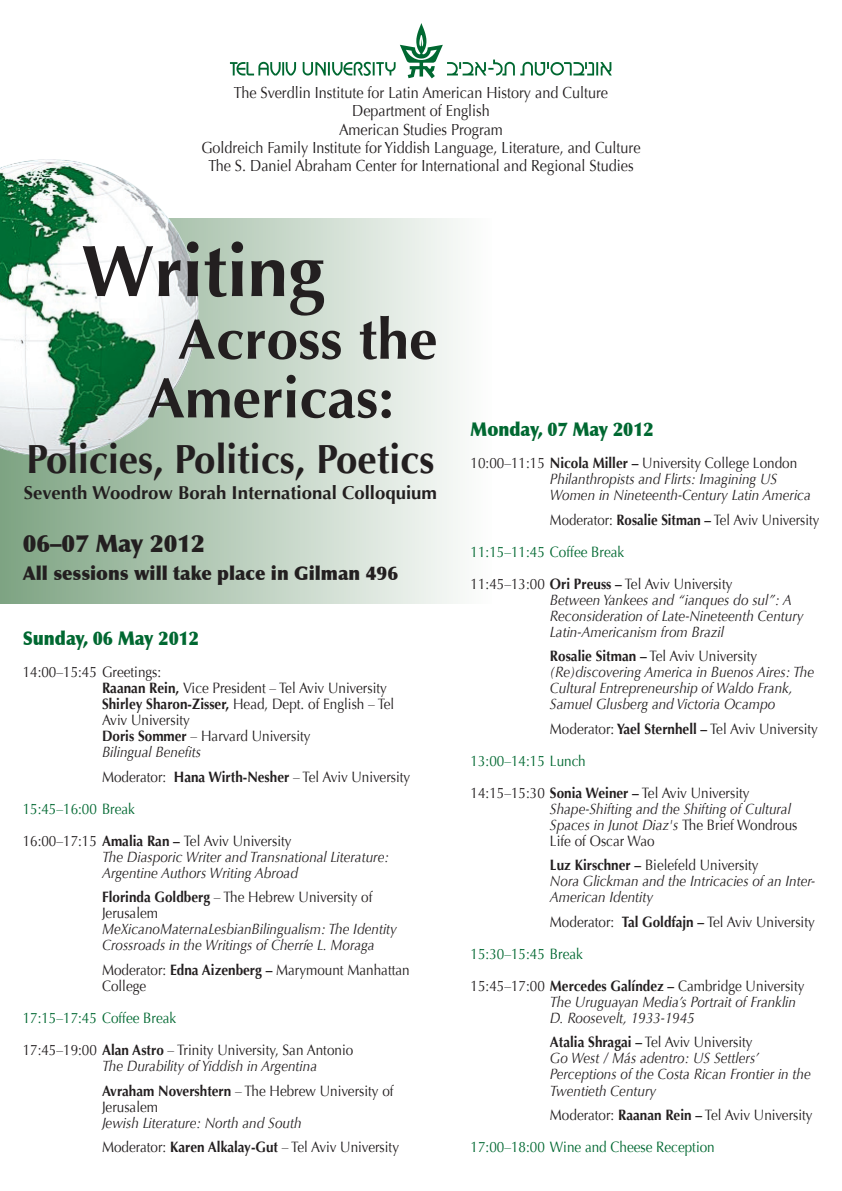
<style>
.page{position:relative;width:842px;height:1191px;background:#fff}
.page>*{position:absolute;margin:0;border:0;box-sizing:border-box;transform-origin:0 0}
.t1{font:700 73px "Optima";color:#231f20}
.t2{font:70.4px "TAULOGO";color:#006831}
.t3{font:700 57px/58.7px "Optima";color:#231f20}
.t4{font:700 40.6px "Optima";color:#231f20;scale:.95 1}
.t5{font:900 24px "Optima";color:#231f20;scale:.96 1}
.t6{font:900 19px "Optima";color:#231f20;scale:.96 1}
.t7{font:900 19px "Optima";color:#006831;scale:.9 1}
.t8{font:700 18.6px "Optima";color:#231f20}
.t9{font:16px/18px "Optima";color:#231f20;text-align:center;scale:.9 1}
.t10{font:italic 15px/16px "Optima";color:#231f20;scale:.9 1}
.t11{font:15px/16px "Optima";color:#231f20;scale:.9 1}
.t12{font:15px/32px "Optima";color:#231f20;scale:.88 1}
.t13{font:15px/32px "Optima";color:#006831;scale:.9 1}
.s1{font-weight:700}
.s2{font-style:italic}
.s3{color:#006831}
.s4{font-weight:700;font-style:normal}
.s5{font-style:normal}
.s6{color:#231f20}
.s7{font-weight:700;color:#231f20}
</style>
<div class="page">
<div style="left:0;top:218px;width:492px;height:386px;background:linear-gradient(to right,#7ea382,#fdfdfd)"></div>
<img style="left:0;top:159px;width:198px;height:297px">
<h2 class="t2" style="left:229px;top:10px;width:386px">a</h2>
<p class="t9" style="left:201px;top:84px;width:490px">The Sverdlin Institute for Latin American History and Culture Department of English<br>American Studies Program<br>Goldreich Family Institute for Yiddish Language, Literature, and Culture The S. Daniel Abraham Center for International and Regional Studies</p>
<h1 class="t1" style="left:81px;top:229px;width:245px">Writing</h1>
<h3 class="t3" style="left:147px;top:311px;width:292px;text-indent:31px">Across the<br>Americas:</h3>
<h3 class="t4" style="left:26px;top:435px;width:431px">Policies, Politics, Poetics</h3>
<p class="t8" style="left:24px;top:481px;width:415px">Seventh Woodrow Borah International Colloquium</p>
<h3 class="t5" style="left:23px;top:529px;width:191px">06–07 May 2012</h3>
<p class="t6" style="left:23px;top:561px;width:393px">All sessions will take place in Gilman 496</p>
<p class="t7" style="left:23px;top:627px;width:198px">Sunday, 06 May 2012</p>
<p class="t11" style="left:102px;top:664px;width:326px;text-indent:-79px">14:00–15:45 Greetings:<br><span class="s1">Raanan Rein,</span> Vice President – Tel Aviv University<br><span class="s1">Shirley Sharon-Zisser,</span> Head, Dept. of English – Tel<br>Aviv University<br><span class="s1">Doris Sommer</span> – Harvard University<br><span class="s2">Bilingual Benefits</span></p>
<p class="t11" style="left:23px;top:761px;width:432px;line-height:32px;text-indent:79px">Moderator: <span class="s1">Hana Wirth-Nesher</span> – Tel Aviv University<br><span class="s3">15:45–16:00 Break<br></span>16:00–17:15 <span class="s1">Amalia Ran –</span> Tel Aviv University</p>
<p class="t10" style="left:102px;top:849px;width:320px">The Diasporic Writer and Transnational Literature:<br>Argentine Authors Writing Abroad</p>
<p class="t11" style="left:102px;top:889px;width:302px"><span class="s1">Florinda Goldberg</span> – The Hebrew University of<br>Jerusalem</p>
<p class="t10" style="left:102px;top:921px;width:329px">MeXicanoMaternaLesbianBilingualism: The Identity<br>Crossroads in the Writings of Cherríe L. Moraga</p>
<p class="t11" style="left:102px;top:962px;width:343px">Moderator: <span class="s1">Edna Aizenberg –</span> Marymount Manhattan<br>College</p>
<p class="t11" style="left:23px;top:1002px;width:369px;line-height:32px"><span class="s3">17:15–17:45 Coffee Break<br></span>17:45–19:00 <span class="s1">Alan Astro</span> – Trinity University, San Antonio</p>
<p class="t10" style="left:102px;top:1053px;width:325px;line-height:24.5px">The Durability of Yiddish in Argentina<br><span class="s4">Avraham Novershtern</span> <span class="s5">– The Hebrew University of</span></p>
<p class="t11" style="left:102px;top:1098px;width:64px">Jerusalem</p>
<p class="t10" style="left:102px;top:1110px;width:332px;line-height:24.5px">Jewish Literature: North and South<br><span class="s5">Moderator:</span> <span class="s4">Karen Alkalay-Gut</span> <span class="s5">– Tel Aviv University</span></p>
<p class="t7" style="left:471px;top:418px;width:205px">Monday, 07 May 2012</p>
<p class="t10" style="left:550px;top:455px;width:291px;text-indent:-79px"><span class="s5">10:00–11:15</span> <span class="s4">Nicola Miller –</span> <span class="s5">University College London<br></span>Philanthropists and Flirts: Imagining US<br>Women in Nineteenth-Century Latin America</p>
<p class="t12" style="left:471px;top:504px;width:398px;text-indent:79px">Moderator: <span class="s1">Rosalie Sitman –</span> Tel Aviv University<br><span class="s3">11:15–11:45 Coffee Break<br></span>11:45–13:00 <span class="s1">Ori Preuss –</span> Tel Aviv University</p>
<p class="t10" style="left:550px;top:592px;width:283px">Between Yankees and “ianques do sul”: A<br>Reconsideration of Late-Nineteenth Century<br>Latin-Americanism from Brazil</p>
<p class="t10" style="left:550px;top:648px;width:295px"><span class="s4">Rosalie Sitman –</span> <span class="s5">Tel Aviv University </span>(Re)discovering America in Buenos Aires: The Cultural Entrepreneurship of Waldo Frank, Samuel Glusberg and Victoria Ocampo</p>
<p class="t11" style="left:471px;top:713px;width:387px;line-height:32px;text-indent:79px">Moderator: <span class="s1">Yael Sternhell –</span> Tel Aviv University<br><span class="s3">13:00–14:15 Lunch<br></span>14:15–15:30 <span class="s1">Sonia Weiner –</span> Tel Aviv University</p>
<p class="t10" style="left:550px;top:801px;width:276px">Shape-Shifting and the Shifting of Cultural<br>Spaces in Junot Diaz's <span class="s5">The Brief Wondrous<br>Life of Oscar Wao</span></p>
<p class="t10" style="left:550px;top:857px;width:296px"><span class="s4">Luz Kirschner –</span> <span class="s5">Bielefeld University<br></span>Nora Glickman and the Intricacies of an Inter-<br>American Identity</p>
<p class="t11" style="left:471px;top:906px;width:384px;line-height:32px;text-indent:79px">Moderator: <span class="s1">Tal Goldfajn –</span> Tel Aviv University<br><span class="s3">15:30–15:45 Break<br></span>15:45–17:00 <span class="s1">Mercedes Galíndez –</span> Cambridge University</p>
<p class="t10" style="left:550px;top:994px;width:275px">The Uruguayan Media’s Portrait of Franklin<br>D. Roosevelt, 1933-1945</p>
<p class="t10" style="left:550px;top:1034px;width:291px"><span class="s4">Atalia Shragai –</span> <span class="s5">Tel Aviv University<br></span>Go West / Más adentro: US Settlers’ Perceptions of the Costa Rican Frontier in the Twentieth Century</p>
<p class="t13" style="left:471px;top:1099px;width:382px;text-indent:79px"><span class="s6">Moderator:</span> <span class="s7">Raanan Rein –</span> <span class="s6">Tel Aviv University<br></span>17:00–18:00 Wine and Cheese Reception</p>
</div>
